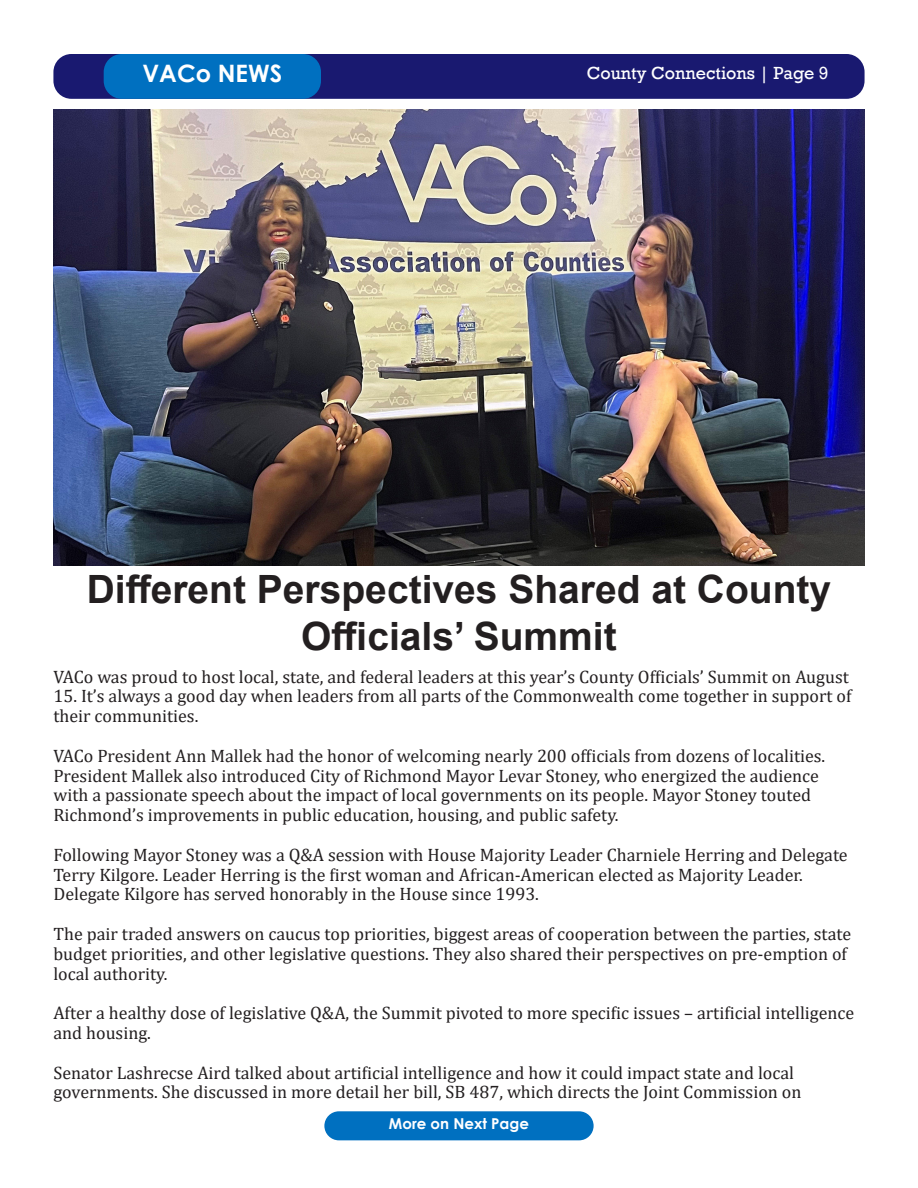
<style>
.page{position:relative;width:918px;height:1188px;background:#fff}
.page>*{position:absolute;margin:0;border:0;box-sizing:border-box;transform-origin:0 0}
.t1{font:700 39px/46.8px "Arial";color:#231f20;text-align:center}
.t2{font:700 24px "Century Gothic";color:#fff}
.No_Spacing{font:18px/19.8px "Cambria";color:#231f20}
.t3{font:18px "Rockwell";color:#fff}
.t4{font:700 15px "Century Gothic";color:#fff}
</style>
<div class="page">
<div style="left:53px;top:54px;width:812px;height:45px;background:#191970;border-radius:18px"></div>
<div style="left:104px;top:54px;width:217px;height:45px;background:#0070c0;border-radius:18px"></div>
<img style="left:53px;top:109px;width:812px;height:456px">
<div style="left:324px;top:1111px;width:270px;height:29px;background:#0070c0;border-radius:15px"></div>
<p class="t2" style="left:143px;top:55px;width:141px">VACo NEWS</p>
<p class="t3" style="left:587px;top:62px;width:243px">County Connections | Page 9</p>
<p class="t1" style="left:87px;top:566px;width:746px">Different Perspectives Shared at County<br>Officials’ Summit</p>
<p class="No_Spacing" style="left:53px;top:666px;width:797px">VACo was proud to host local, state, and federal leaders at this year’s County Officials’ Summit on August</p>
<p class="No_Spacing" style="left:53px;top:686px;width:800px">15. It’s always a good day when leaders from all parts of the Commonwealth come together in support of their communities.</p>
<p class="No_Spacing" style="left:53px;top:746px;width:773px">VACo President Ann Mallek had the honor of welcoming nearly 200 officials from dozens of localities.<br>President Mallek also introduced City of Richmond Mayor Levar Stoney, who energized the audience with a passionate speech about the impact of local governments on its people. Mayor Stoney touted Richmond’s improvements in public education, housing, and public safety.</p>
<p class="No_Spacing" style="left:53px;top:845px;width:796px">Following Mayor Stoney was a Q&amp;A session with House Majority Leader Charniele Herring and Delegate<br>Terry Kilgore. Leader Herring is the first woman and African-American elected as Majority Leader.<br>Delegate Kilgore has served honorably in the House since 1993.</p>
<p class="No_Spacing" style="left:53px;top:924px;width:799px">The pair traded answers on caucus top priorities, biggest areas of cooperation between the parties, state budget priorities, and other legislative questions. They also shared their perspectives on pre-emption of local authority.</p>
<p class="No_Spacing" style="left:53px;top:1003px;width:802px">After a healthy dose of legislative Q&amp;A, the Summit pivoted to more specific issues – artificial intelligence and housing.</p>
<p class="No_Spacing" style="left:53px;top:1062px;width:750px">Senator Lashrecse Aird talked about artificial intelligence and how it could impact state and local governments. She discussed in more detail her bill, SB 487, which directs the Joint Commission on</p>
<p class="t4" style="left:389px;top:1112px;width:142px">More on Next Page</p>
</div>
